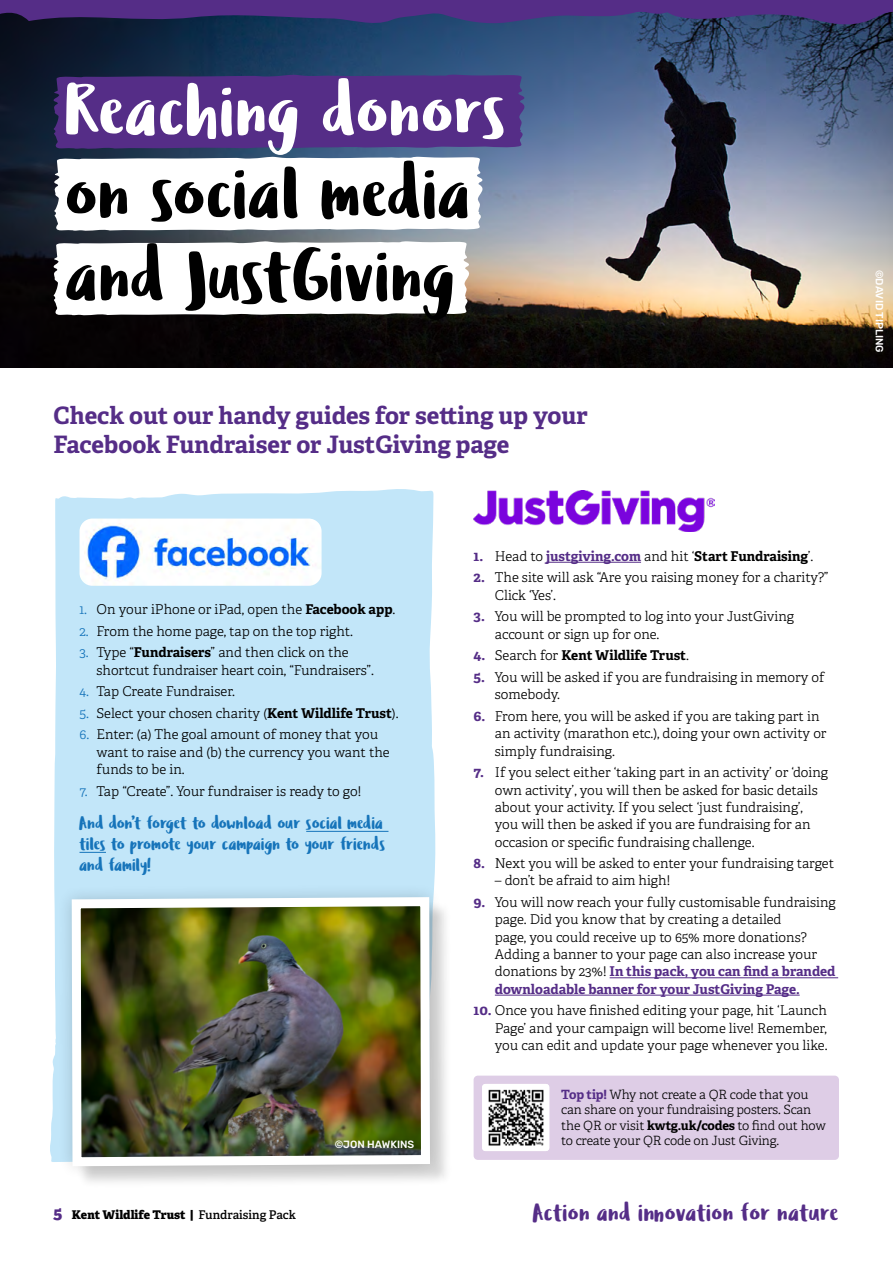
<style>
.page{position:relative;width:893px;height:1263px;background:#fff}
.page>*{position:absolute;margin:0;border:0;box-sizing:border-box;transform-origin:0 0}
.t1{font:73.5px/82.5px "Ludicrous";letter-spacing:.005em;color:#000}
.t2{font:24.6px "Ludicrous";letter-spacing:.005em;color:#552d87}
.t3{font:700 24px/28.8px "Adelle";color:#552d87}
.t4{font:18px/21px "Ludicrous";color:#1674ba}
.t5{font:300 13.5px/17.4px "Adelle";color:#000}
.t6{font:700 13.5px "Adelle";color:#000}
.t7{font:300 12.75px/15.3px "Adelle";letter-spacing:-.01em;color:#000}
.Paragraph_Style_1{font:800 12px "Adelle";color:#000}
.t8{font:500 10.5px "Rubik";color:#fff}
.s1{color:#fff}
.s2{color:#1674ba}
.s3{font-weight:700}
.s4{font-size:16.5px;color:#552d87}
.s5{font-weight:600}
.s6{font-size:14.25px;color:#552d87}
.s7{font-weight:300}
.s8{color:#552d87}
.s9{font-weight:700;font-size:14.25px;color:#552d87}
.s10{font-weight:700;color:#552d87}
</style>
<div class="page">
<div style="left:50px;top:489px;width:386px;height:673px;background:#c2e6f9"></div>
<img style="left:0;top:36px;width:893px;height:332px">
<svg style="left:52px;top:157px;width:435px;height:75px"></svg>
<svg style="left:0;top:0;width:893px;height:36px;background:#393370"></svg>
<svg style="left:51px;top:75px;width:479px;height:75px;background:#522f85"></svg>
<svg style="left:52px;top:241px;width:422px;height:75px"></svg>
<hr style="left:306px;top:831px;width:82px;height:1px;background:#1674ba">
<svg style="left:80px;top:852px;width:26px;height:1px"></svg>
<hr style="left:546px;top:562px;width:95px;height:1px;background:#552d87">
<hr style="left:610px;top:977px;width:228px;height:1px;background:#552d87">
<hr style="left:495px;top:995px;width:305px;height:1px;background:#552d87">
<svg style="left:56px;top:881px;width:390px;height:301px;background:#d3e4ed"></svg>
<img style="left:67px;top:892px;width:367px;height:279px">
<img style="left:80px;top:518px;width:242px;height:68px">
<img style="left:474px;top:490px;width:240px;height:42px">
<div style="left:474px;top:1075px;width:365px;height:85px;background:#decde6;border-radius:4px"></div>
<img style="left:482px;top:1084px;width:67px;height:67px">
<p class="t1" style="left:66px;top:70px;width:443px"><span class="s1">Reaching donors </span>on social media and JustGiving</p>
<p class="t3" style="left:54px;top:400px;width:536px">Check out our handy guides for setting up your<br>Facebook Fundraiser or JustGiving page</p>
<p class="t5" style="left:80px;top:600px;width:317px"><span class="s2">1.</span> On your iPhone or iPad, open the <span class="s3">Facebook app</span>.</p>
<p class="t5" style="left:80px;top:622px;width:275px"><span class="s2">2.</span> From the home page, tap on the top right.</p>
<p class="t5" style="left:97px;top:643px;width:279px;text-indent:-17px"><span class="s2">3.</span> Type “<span class="s3">Fundraisers</span>” and then click on the shortcut fundraiser heart coin, “Fundraisers”.</p>
<p class="t5" style="left:80px;top:682px;width:157px"><span class="s2">4.</span> Tap Create Fundraiser.</p>
<p class="t5" style="left:80px;top:704px;width:320px"><span class="s2">5.</span> Select your chosen charity (<span class="s3">Kent Wildlife Trust</span>).</p>
<p class="t5" style="left:97px;top:725px;width:295px;text-indent:-17px"><span class="s2">6.</span> Enter: (a) The goal amount of money that you want to raise and (b) the currency you want the funds to be in.</p>
<p class="t5" style="left:80px;top:782px;width:283px"><span class="s2">7.</span> Tap “Create”. Your fundraiser is ready to go!</p>
<p class="t4" style="left:80px;top:813px;width:307px">And don’t forget to download our social media tiles to promote your campaign to your friends and family!</p>
<p class="Paragraph_Style_1" style="left:54px;top:1207px;width:244px"><span class="s4">5</span> Kent Wildlife Trust | <span class="s5">Fundraising Pack</span></p>
<p class="t8" style="left:335px;top:1139px;width:81px">©JON HAWKINS</p>
<p class="t6" style="left:474px;top:546px;width:341px"><span class="s6">1.</span> <span class="s7">Head to</span> <span class="s8">justgiving.com</span> <span class="s7">and hit ‘</span>Start Fundraising<span class="s7">’.</span></p>
<p class="t5" style="left:495px;top:569px;width:335px;text-indent:-21px"><span class="s9">2.</span> The site will ask “Are you raising money for a charity?”<br>Click ‘Yes’.</p>
<p class="t5" style="left:495px;top:607px;width:301px;text-indent:-21px"><span class="s9">3.</span> You will be prompted to log into your JustGiving account or sign up for one.</p>
<p class="t6" style="left:474px;top:646px;width:217px"><span class="s6">4.</span> <span class="s7">Search for</span> Kent Wildlife Trust<span class="s7">.</span></p>
<p class="t5" style="left:495px;top:668px;width:331px;text-indent:-21px"><span class="s9">5.</span> You will be asked if you are fundraising in memory of somebody.</p>
<p class="t5" style="left:495px;top:707px;width:333px;text-indent:-21px"><span class="s9">6.</span> From here, you will be asked if you are taking part in an activity (marathon etc.), doing your own activity or simply fundraising.</p>
<p class="t5" style="left:495px;top:763px;width:335px;text-indent:-21px"><span class="s9">7.</span> If you select either ‘taking part in an activity’ or ‘doing own activity’, you will then be asked for basic details about your activity. If you select ‘just fundraising’, you will then be asked if you are fundraising for an occasion or specific fundraising challenge.</p>
<p class="t5" style="left:474px;top:854px;width:362px"><span class="s9">8.</span> Next you will be asked to enter your fundraising target</p>
<p class="t5" style="left:495px;top:871px;width:177px">– don’t be afraid to aim high!</p>
<p class="t5" style="left:495px;top:893px;width:342px;text-indent:-21px"><span class="s9">9.</span> You will now reach your fully customisable fundraising page. Did you know that by creating a detailed<br>page, you could receive up to 65% more donations?<br>Adding a banner to your page can also increase your donations by 23%! <span class="s10">In this pack, you can find a branded downloadable banner for your JustGiving Page.</span></p>
<p class="t5" style="left:495px;top:1001px;width:334px;text-align:justify;text-indent:-21px"><span class="s9">10.</span> Once you have finished editing your page, hit ‘Launch Page’ and your campaign will become live! Remember, you can edit and update your page whenever you like.</p>
<p class="t7" style="left:561px;top:1086px;width:266px"><span class="s10">Top tip!</span> Why not create a QR code that you can share on your fundraising posters. Scan the QR or visit <span class="s3">kwtg.uk/codes</span> to find out how to create your QR code on Just Giving.</p>
<p class="t2" style="left:533px;top:1195px;width:307px">Action and innovation for nature</p>
<p class="t8" style="left:886px;top:270px;width:84px;rotate:90deg">©DAVID TIPLING</p>
</div>
